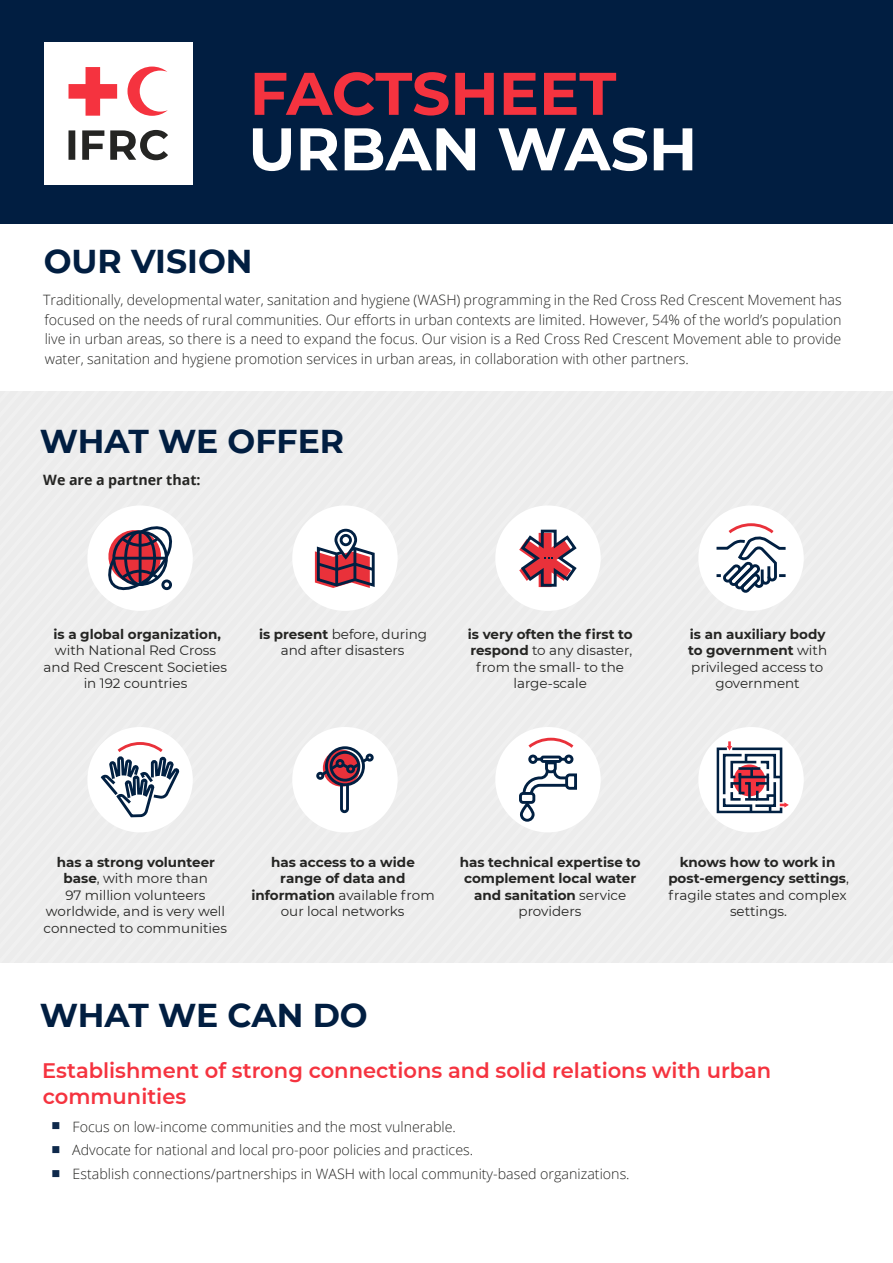
<style>
.page{position:relative;width:893px;height:1263px;background:#fff}
.page>*{position:absolute;margin:0;border:0;box-sizing:border-box;transform-origin:0 0}
.t1{font:700 60px "Montserrat";letter-spacing:-.005em;color:#f5333f}
.t2{font:700 60px "Montserrat";color:#fff}
.t3{font:700 33px "Montserrat";color:#011e41}
.t4{font:600 21px/25.5px "Montserrat";color:#f5333f}
.t5{font:300 14.25px/19.5px "Open Sans";color:#252523;text-align:justify}
.t6{font:700 14.25px "Open Sans";color:#252523}
.t7{font:13.5px/16.5px "Montserrat";color:#252523;text-align:center}
.t8{font:700 13.5px/16.5px "Montserrat";color:#252523;text-align:center}
.s1{font-weight:700}
.s2{font-weight:400}
</style>
<div class="page">
<div style="left:0;top:392px;width:893px;height:571px;background:#ececec"></div>
<div style="left:0;top:0;width:893px;height:223px;background:#011e41"></div>
<div style="left:44px;top:43px;width:149px;height:142px;background:#fff"></div>
<svg style="left:69px;top:67px;width:48px;height:49px"></svg>
<svg style="left:127px;top:67px;width:41px;height:49px"></svg>
<svg style="left:69px;top:130px;width:99px;height:30px"></svg>
<div style="left:87px;top:505px;width:106px;height:106px;background:#fff;border-radius:50%"></div>
<svg style="left:108px;top:526px;width:64px;height:65px"></svg>
<div style="left:161px;top:579px;width:11px;height:11px;border:3px solid #012042;border-radius:50%"></div>
<div style="left:87px;top:727px;width:106px;height:105px;background:#fff;border-radius:50%"></div>
<svg style="left:100px;top:742px;width:80px;height:76px"></svg>
<div style="left:292px;top:505px;width:106px;height:106px;background:#fff;border-radius:50%"></div>
<div style="left:340px;top:534px;width:12px;height:12px;border:3px solid #012042;border-radius:50%"></div>
<div style="left:334px;top:529px;width:23px;height:30px;border:3px solid #012042;border-radius:10px"></div>
<svg style="left:315px;top:545px;width:60px;height:43px"></svg>
<hr style="left:353px;top:548px;width:3px;height:32px;background:#012042">
<hr style="left:335px;top:554px;width:3px;height:31px;background:#012042">
<div style="left:292px;top:727px;width:106px;height:105px;background:#fff;border-radius:50%"></div>
<svg style="left:323px;top:749px;width:37px;height:37px"></svg>
<div style="left:366px;top:753px;width:8px;height:8px;border:3px solid #012042;border-radius:50%"></div>
<div style="left:316px;top:772px;width:8px;height:8px;border:3px solid #012042;border-radius:50%"></div>
<svg style="left:319px;top:755px;width:52px;height:58px"></svg>
<div style="left:330px;top:751px;width:30px;height:30px;border:3px solid #012042;border-radius:50%"></div>
<div style="left:325px;top:746px;width:40px;height:40px;border:3px solid #012042;border-radius:50%"></div>
<div style="left:495px;top:505px;width:106px;height:106px;background:#fff;border-radius:50%"></div>
<svg style="left:519px;top:529px;width:58px;height:58px"></svg>
<div style="left:495px;top:727px;width:106px;height:105px;background:#fff;border-radius:50%"></div>
<div style="left:520px;top:803px;width:15px;height:19px;border:3px solid #012042;border-radius:6px"></div>
<div style="left:519px;top:792px;width:16px;height:12px;border:3px solid #012042;border-radius:3px"></div>
<div style="left:540px;top:755px;width:22px;height:8px;border:3px solid #012042;border-radius:2px"></div>
<div style="left:564px;top:754px;width:9px;height:10px;border:3px solid #012042;border-radius:50%"></div>
<div style="left:528px;top:754px;width:10px;height:10px;border:3px solid #012042;border-radius:50%"></div>
<svg style="left:521px;top:758px;width:56px;height:39px"></svg>
<svg style="left:528px;top:737px;width:46px;height:11px"></svg>
<div style="left:698px;top:505px;width:106px;height:106px;background:#fff;border-radius:50%"></div>
<svg style="left:716px;top:523px;width:70px;height:70px"></svg>
<div style="left:698px;top:727px;width:106px;height:105px;background:#fff;border-radius:50%"></div>
<svg style="left:716px;top:741px;width:73px;height:73px"></svg>
<h1 class="t1" style="left:250px;top:50px;width:368px">FACTSHEET</h1>
<h1 class="t2" style="left:248px;top:106px;width:450px">URBAN WASH</h1>
<h2 class="t3" style="left:44px;top:238px;width:210px">OUR VISION</h2>
<p class="t5" style="left:43px;top:290px;width:800px">Traditionally, developmental water, sanitation and hygiene (WASH) programming in the Red Cross Red Crescent Movement has focused on the needs of rural communities. Our efforts in urban contexts are limited. However, 54% of the world’s population live in urban areas, so there is a need to expand the focus. Our vision is a Red Cross Red Crescent Movement able to provide water, sanitation and hygiene promotion services in urban areas, in collaboration with other partners.</p>
<h2 class="t3" style="left:40px;top:417px;width:306px">WHAT WE OFFER</h2>
<p class="t6" style="left:43px;top:470px;width:159px">We are a partner that:</p>
<p class="t8" style="left:53px;top:625px;width:169px">is a global organization,</p>
<p class="t7" style="left:44px;top:642px;width:185px">with National Red Cross and Red Crescent Societies in 192 countries</p>
<p class="t7" style="left:259px;top:625px;width:170px"><span class="s1">is present</span> before, during and after disasters</p>
<p class="t7" style="left:468px;top:625px;width:166px"><span class="s1">is very often the first to respond</span> to any disaster, from the small- to the large-scale</p>
<p class="t7" style="left:688px;top:625px;width:141px"><span class="s1">is an auxiliary body to government</span> with privileged access to government</p>
<p class="t7" style="left:44px;top:853px;width:185px"><span class="s1">has a strong volunteer base</span>, with more than<br>97 million volunteers worldwide, and is very well connected to communities</p>
<p class="t8" style="left:251px;top:853px;width:185px">has access to a wide range of data and information <span class="s2">available from our local networks</span></p>
<p class="t8" style="left:460px;top:853px;width:182px">has technical expertise to complement local water and sanitation <span class="s2">service providers</span></p>
<p class="t8" style="left:668px;top:853px;width:182px">knows how to work in post-emergency settings<span class="s2">, fragile states and complex settings.</span></p>
<h2 class="t3" style="left:40px;top:991px;width:329px">WHAT WE CAN DO</h2>
<h3 class="t4" style="left:42px;top:1057px;width:730px">Establishment of strong connections and solid relations with urban communities</h3>
<p class="t5" style="left:72px;top:1114px;width:559px;line-height:23.7px;text-align:left">Focus on low-income communities and the most vulnerable.<br>Advocate for national and local pro-poor policies and practices.<br>Establish connections/partnerships in WASH with local community-based organizations.</p>
</div>
